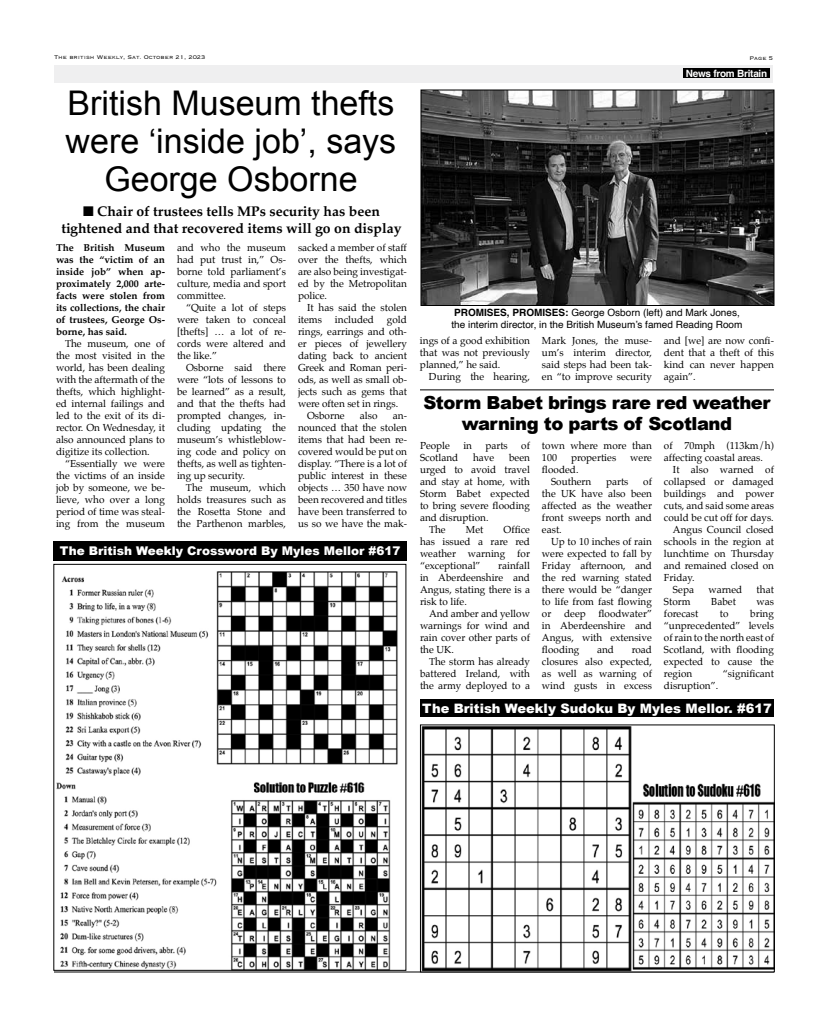
<style>
.page{position:relative;width:828px;height:1026px;background:#fff}
.page>*{position:absolute;margin:0;border:0;box-sizing:border-box;transform-origin:0 0}
.t1{font:34px/38px "Arial";color:#000;text-align:center}
.t2{font:900 18px/21.6px "Arial";letter-spacing:-.025em;color:#000;text-align:center}
.t3{font:700 14px/16.8px "Palatino";color:#000;text-align:center}
.t4{font:900 13px "Arial";color:#fff}
.t5{font:900 12px "Arial";color:#fff}
.t6{font:10px/12px "Palatino";letter-spacing:.005em;color:#000;text-align:justify}
.t7{font:700 10px/12px "Palatino";color:#000;text-align:justify}
.t8{font:10px/12px "Helvetica";color:#000}
.t9{font:700 10px "Helvetica";letter-spacing:-.025em;color:#fff}
.t10{font:300 7px "Copperplate";color:#000}
.s1{font-weight:700}
</style>
<div class="page">
<hr style="left:54px;top:972px;width:720px;height:1px;background:#000">
<div style="left:54px;top:65px;width:719px;height:18px;background:#efeff0"></div>
<div style="left:683px;top:69px;width:87px;height:9px;background:#000"></div>
<img style="left:56px;top:571px;width:342px;height:398px">
<div style="left:53px;top:564px;width:353px;height:407px;border:1px solid #000"></div>
<div style="left:420px;top:699px;width:354px;height:18px;background:#000"></div>
<div style="left:54px;top:541px;width:353px;height:20px;background:#000"></div>
<img style="left:422px;top:727px;width:351px;height:243px">
<div style="left:420px;top:725px;width:355px;height:247px;border:1px solid #000"></div>
<img style="left:422px;top:92px;width:350px;height:212px">
<div style="left:420px;top:90px;width:354px;height:216px;border:1px solid #000"></div>
<hr style="left:420px;top:390px;width:354px;height:1px;background:#000">
<p class="t10" style="left:54px;top:53px;width:153px">The british Weekly, Sat. October 21, 2023</p>
<p class="t10" style="left:750px;top:54px;width:25px">Page 5</p>
<p class="t9" style="left:682px;top:67px;width:36px">News F</p>
<p class="t9" style="left:686px;top:68px;width:83px">News from Britain</p>
<h1 class="t1" style="left:66px;top:84px;width:332px">British Museum thefts were ‘inside job’, says<br>George Osborne</h1>
<h3 class="t3" style="left:61px;top:203px;width:342px">■ Chair of trustees tells MPs security has been tightened and that recovered items will go on display</h3>
<p class="t7" style="left:56px;top:242px;width:111px">The British Museum was the “victim of an inside job” when ap&shy;proximately 2,000 arte&shy;facts were stolen from its collections, the chair of trustees, George Os&shy;borne, has said.</p>
<p class="t6" style="left:56px;top:338px;width:111px;text-indent:9px">The museum, one of the most visited in the world, has been dealing with the aftermath of the thefts, which highlight&shy;ed internal failings and led to the exit of its di&shy;rector. On Wednesday, it also announced plans to digitize its collection.</p>
<p class="t6" style="left:56px;top:458px;width:111px;text-indent:9px">“Essentially we were the victims of an inside job by someone, we be&shy;lieve, who over a long period of time was steal&shy;ing from the museum</p>
<p class="t6" style="left:177px;top:242px;width:111px">and who the museum had put trust in,” Os&shy;borne told parliament’s culture, media and sport committee.</p>
<p class="t6" style="left:177px;top:302px;width:111px;text-indent:9px">“Quite a lot of steps were taken to conceal [thefts] … a lot of re&shy;cords were altered and the like.”</p>
<p class="t6" style="left:177px;top:362px;width:111px;text-indent:9px">Osborne said there were “lots of lessons to be learned” as a result, and that the thefts had prompted changes, in&shy;cluding updating the museum’s whistleblow&shy;ing code and policy on thefts, as well as tighten&shy;ing up security.</p>
<p class="t6" style="left:177px;top:482px;width:111px;text-indent:9px">The museum, which holds treasures such as the Rosetta Stone and the Parthenon marbles,</p>
<p class="t6" style="left:298px;top:242px;width:111px">sacked a member of staff over the thefts, which are also being investigat&shy;ed by the Metropolitan police.</p>
<p class="t6" style="left:298px;top:302px;width:111px;text-indent:9px">It has said the stolen items</p>
<p class="t6" style="left:335px;top:314px;width:41px">included</p>
<p class="t6" style="left:387px;top:314px;width:22px">gold</p>
<p class="t6" style="left:298px;top:326px;width:110px">rings, earrings and oth-</p>
<p class="t6" style="left:298px;top:338px;width:110px">er pieces of jewellery</p>
<p class="t6" style="left:298px;top:350px;width:110px">dating back to ancient</p>
<p class="t6" style="left:298px;top:362px;width:111px">Greek and Roman peri-</p>
<p class="t6" style="left:298px;top:374px;width:110px">ods, as well as small ob-</p>
<p class="t6" style="left:298px;top:386px;width:110px">jects such as gems that</p>
<p class="t6" style="left:298px;top:398px;width:102px">were often set in rings.</p>
<p class="t6" style="left:307px;top:410px;width:39px">Osborne</p>
<p class="t6" style="left:360px;top:410px;width:19px">also</p>
<p class="t6" style="left:298px;top:410px;width:111px;text-indent:95px">an&shy;nounced that the stolen items that had been re&shy;covered would be put on display. “There is a lot of public interest in these objects … 350 have now been recovered and titles have been transferred to us so we have the mak-</p>
<p class="t5" style="left:60px;top:542px;width:342px">The British Weekly Crossword By Myles Mellor #617</p>
<p class="t8" style="left:451px;top:307px;width:293px"><span class="s1">PROMISES, PROMISES:</span> George Osborn (left) and Mark Jones, the interim director, in the British Museum’s famed Reading Room</p>
<p class="t6" style="left:420px;top:335px;width:111px">ings of a good exhibition that was not previously planned,” he said.</p>
<p class="t6" style="left:429px;top:371px;width:102px">During the hearing,</p>
<p class="t6" style="left:542px;top:335px;width:112px">Mark Jones, the muse&shy;um’s interim director, said steps had been tak&shy;en “to improve security</p>
<p class="t6" style="left:664px;top:335px;width:112px">and [we] are now confi&shy;dent that a theft of this kind can never happen again”.</p>
<h2 class="t2" style="left:423px;top:391px;width:349px">Storm Babet brings rare red weather warning to parts of Scotland</h2>
<p class="t6" style="left:420px;top:440px;width:31px">People</p>
<p class="t6" style="left:463px;top:440px;width:10px">in</p>
<p class="t6" style="left:485px;top:440px;width:24px">parts</p>
<p class="t6" style="left:521px;top:440px;width:10px">of</p>
<p class="t6" style="left:420px;top:452px;width:40px">Scotland</p>
<p class="t6" style="left:473px;top:452px;width:23px">have</p>
<p class="t6" style="left:509px;top:452px;width:22px">been</p>
<p class="t6" style="left:420px;top:464px;width:111px">urged to avoid travel</p>
<p class="t6" style="left:420px;top:476px;width:112px">and stay at home, with</p>
<p class="t6" style="left:420px;top:488px;width:112px">Storm Babet expected</p>
<p class="t6" style="left:420px;top:500px;width:111px">to bring severe flooding</p>
<p class="t6" style="left:420px;top:512px;width:70px">and disruption.</p>
<p class="t6" style="left:429px;top:524px;width:18px">The</p>
<p class="t6" style="left:466px;top:524px;width:19px">Met</p>
<p class="t6" style="left:420px;top:524px;width:112px;text-indent:84px">Office has issued a rare red weather warning for “exceptional”</p>
<p class="t6" style="left:420px;top:560px;width:112px;text-indent:78px">rainfall in Aberdeenshire and Angus, stating there is a risk to life.</p>
<p class="t6" style="left:420px;top:608px;width:112px;text-indent:9px">And amber and yellow warnings for wind and rain cover other parts of the UK.</p>
<p class="t6" style="left:420px;top:656px;width:112px;text-indent:9px">The storm has already battered Ireland, with the army deployed to a</p>
<p class="t6" style="left:542px;top:440px;width:111px">town where more than<br>100</p>
<p class="t6" style="left:571px;top:452px;width:47px">properties</p>
<p class="t6" style="left:630px;top:452px;width:23px">were</p>
<p class="t6" style="left:551px;top:464px;width:42px;text-indent:-9px">flooded.<br>Southern</p>
<p class="t6" style="left:542px;top:476px;width:112px;text-indent:101px">of the UK have also been affected as the weather front sweeps north and east.</p>
<p class="t6" style="left:542px;top:536px;width:112px;text-indent:9px">Up to 10 inches of rain were expected to fall by Friday afternoon, and the red warning stated there would be “danger to life from fast flowing or</p>
<p class="t6" style="left:606px;top:476px;width:24px">parts</p>
<p class="t6" style="left:542px;top:608px;width:112px;text-indent:57px">floodwater” in Aberdeenshire and Angus, with extensive flooding</p>
<p class="t6" style="left:564px;top:608px;width:23px">deep</p>
<p class="t6" style="left:542px;top:644px;width:112px;text-indent:90px">road closures also expected, as well as warning of wind gusts in excess</p>
<p class="t6" style="left:597px;top:644px;width:18px">and</p>
<p class="t6" style="left:664px;top:440px;width:112px">of 70mph (113km/h) affecting coastal areas.</p>
<p class="t6" style="left:673px;top:464px;width:103px">It also warned of</p>
<p class="t6" style="left:664px;top:476px;width:112px">collapsed or damaged</p>
<p class="t6" style="left:664px;top:488px;width:112px">buildings and power</p>
<p class="t6" style="left:664px;top:500px;width:112px">cuts, and said some areas</p>
<p class="t6" style="left:664px;top:512px;width:111px">could be cut off for days.</p>
<p class="t6" style="left:673px;top:524px;width:103px">Angus Council closed</p>
<p class="t6" style="left:664px;top:536px;width:112px">schools in the region at</p>
<p class="t6" style="left:664px;top:548px;width:111px">lunchtime on Thursday</p>
<p class="t6" style="left:664px;top:560px;width:112px">and remained closed on</p>
<p class="t6" style="left:664px;top:572px;width:32px">Friday.</p>
<p class="t6" style="left:673px;top:584px;width:23px">Sepa</p>
<p class="t6" style="left:708px;top:584px;width:35px">warned</p>
<p class="t6" style="left:757px;top:584px;width:19px">that</p>
<p class="t6" style="left:664px;top:596px;width:28px">Storm</p>
<p class="t6" style="left:711px;top:596px;width:26px">Babet</p>
<p class="t6" style="left:756px;top:596px;width:19px">was</p>
<p class="t6" style="left:664px;top:608px;width:36px">forecast</p>
<p class="t6" style="left:720px;top:608px;width:10px">to</p>
<p class="t6" style="left:664px;top:608px;width:112px;text-indent:86px">bring “unprecedented” levels of rain to the north east of Scotland, with flooding expected to cause the region</p>
<p class="t6" style="left:723px;top:668px;width:53px">“significant</p>
<p class="t6" style="left:664px;top:680px;width:56px">disruption”.</p>
<h3 class="t4" style="left:422px;top:699px;width:351px">The British Weekly Sudoku By Myles Mellor. #617</h3>
</div>
